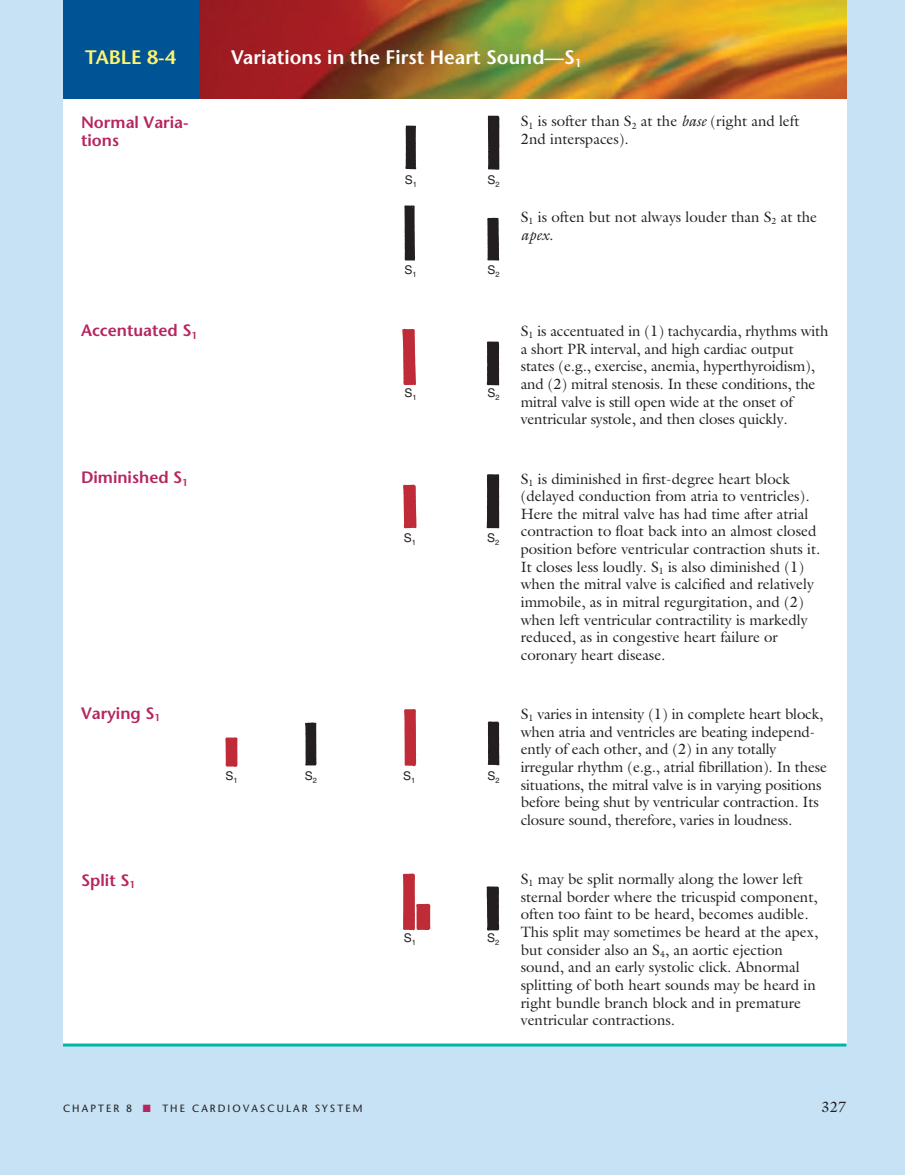
<style>
.page{position:relative;width:905px;height:1175px;background:#fff}
.page>*{position:absolute;margin:0;border:0;box-sizing:border-box;transform-origin:0 0}
.t1{font:600 19.5px "Stone Sans";color:#fff}
.t2{font:600 19.5px "Stone Sans";color:#fff46d}
.t3{font:600 16.5px/18px "Stone Sans";color:#b6255e}
.t4{font:15px/17.7px "Galliard";color:#231f20}
.t5{font:12px "Helvetica";color:#231f20}
.t6{font:10.5px "Stone Sans";letter-spacing:.2em;color:#231f20}
.s1{font-style:italic}
.s2{color:#b6255e}
</style>
<div class="page">
<div style="left:0;top:0;width:904px;height:1174px;background:#c7e2f5"></div>
<img style="left:198px;top:0;width:648px;height:99px">
<div style="left:63px;top:0;width:135px;height:99px;background:#005495"></div>
<div style="left:63px;top:99px;width:783px;height:944px;background:#fff"></div>
<hr style="left:63px;top:1043px;width:783px;height:3px;background:#00b5a4">
<img style="left:405px;top:116px;width:94px;height:54px">
<img style="left:405px;top:206px;width:95px;height:54px">
<img style="left:402px;top:328px;width:14px;height:58px">
<img style="left:486px;top:342px;width:13px;height:43px">
<img style="left:403px;top:484px;width:14px;height:45px">
<img style="left:487px;top:474px;width:12px;height:54px">
<img style="left:225px;top:709px;width:191px;height:58px">
<img style="left:302px;top:721px;width:198px;height:45px">
<img style="left:403px;top:874px;width:27px;height:56px">
<img style="left:487px;top:886px;width:13px;height:44px">
<h1 class="t2" style="left:85px;top:49px;width:92px">TABLE 8-4</h1>
<h1 class="t1" style="left:231px;top:49px;width:352px">Variations in the First Heart Sound—S<sub>1</sub></h1>
<p class="t3" style="left:81px;top:115px;width:109px">Normal Varia&shy;tions</p>
<p class="t4" style="left:520px;top:112px;width:280px">S<sub>1</sub> is softer than S<sub>2</sub> at the <span class="s1">base</span> (right and left<br>2nd interspaces).</p>
<p class="t5" style="left:405px;top:175px;width:14px">S<sub>1</sub></p>
<p class="t5" style="left:487px;top:175px;width:14px">S<sub>2</sub></p>
<p class="t4" style="left:520px;top:208px;width:298px">S<sub>1</sub> is often but not always louder than S<sub>2</sub> at the <span class="s1">apex.</span></p>
<p class="t5" style="left:404px;top:265px;width:14px">S<sub>1</sub></p>
<p class="t5" style="left:487px;top:265px;width:14px">S<sub>2</sub></p>
<p class="t3" style="left:81px;top:323px;width:118px">Accentuated S<sub>1</sub></p>
<p class="t5" style="left:404px;top:388px;width:14px">S<sub>1</sub></p>
<p class="t5" style="left:487px;top:388px;width:14px">S<sub>2</sub></p>
<p class="t4" style="left:520px;top:322px;width:309px">S<sub>1</sub> is accentuated in (1) tachycardia, rhythms with a short PR interval, and high cardiac output states (e.g., exercise, anemia, hyperthyroidism), and (2) mitral stenosis. In these conditions, the mitral valve is still open wide at the onset of ventricular systole, and then closes quickly.</p>
<p class="t3" style="left:81px;top:470px;width:108px">Diminished S<sub>1</sub></p>
<p class="t5" style="left:404px;top:533px;width:14px">S<sub>1</sub></p>
<p class="t5" style="left:487px;top:533px;width:14px">S<sub>2</sub></p>
<p class="t4" style="left:520px;top:469px;width:301px">S<sub>1</sub> is diminished in first-degree heart block (delayed conduction from atria to ventricles).<br>Here the mitral valve has had time after atrial contraction to float back into an almost closed position before ventricular contraction shuts it.<br>It closes less loudly. S<sub>1</sub> is also diminished (1) when the mitral valve is calcified and relatively immobile, as in mitral regurgitation, and (2) when left ventricular contractility is markedly reduced, as in congestive heart failure or coronary heart disease.</p>
<p class="t3" style="left:81px;top:706px;width:81px">Varying S<sub>1</sub></p>
<p class="t5" style="left:225px;top:771px;width:14px">S<sub>1</sub></p>
<p class="t5" style="left:305px;top:771px;width:14px">S<sub>2</sub></p>
<p class="t5" style="left:403px;top:771px;width:14px">S<sub>1</sub></p>
<p class="t5" style="left:487px;top:771px;width:14px">S<sub>2</sub></p>
<p class="t4" style="left:520px;top:705px;width:307px">S<sub>1</sub> varies in intensity (1) in complete heart block, when atria and ventricles are beating independ&shy;ently of each other, and (2) in any totally irregular rhythm (e.g., atrial fibrillation). In these situations, the mitral valve is in varying positions before being shut by ventricular contraction. Its closure sound, therefore, varies in loudness.</p>
<p class="t3" style="left:81px;top:872px;width:56px">Split S<sub>1</sub></p>
<p class="t5" style="left:404px;top:933px;width:14px">S<sub>1</sub></p>
<p class="t5" style="left:487px;top:933px;width:14px">S<sub>2</sub></p>
<p class="t4" style="left:520px;top:870px;width:299px">S<sub>1</sub> may be split normally along the lower left sternal border where the tricuspid component, often too faint to be heard, becomes audible.<br>This split may sometimes be heard at the apex, but consider also an S<sub>4</sub>, an aortic ejection sound, and an early systolic click. Abnormal splitting of both heart sounds may be heard in right bundle branch block and in premature ventricular contractions.</p>
<p class="t6" style="left:63px;top:1104px;width:301px">CHAPTER 8 <span class="s2">■</span> THE CARDIOVASCULAR SYSTEM</p>
<p class="t4" style="left:821px;top:1098px;width:27px">327</p>
</div>
